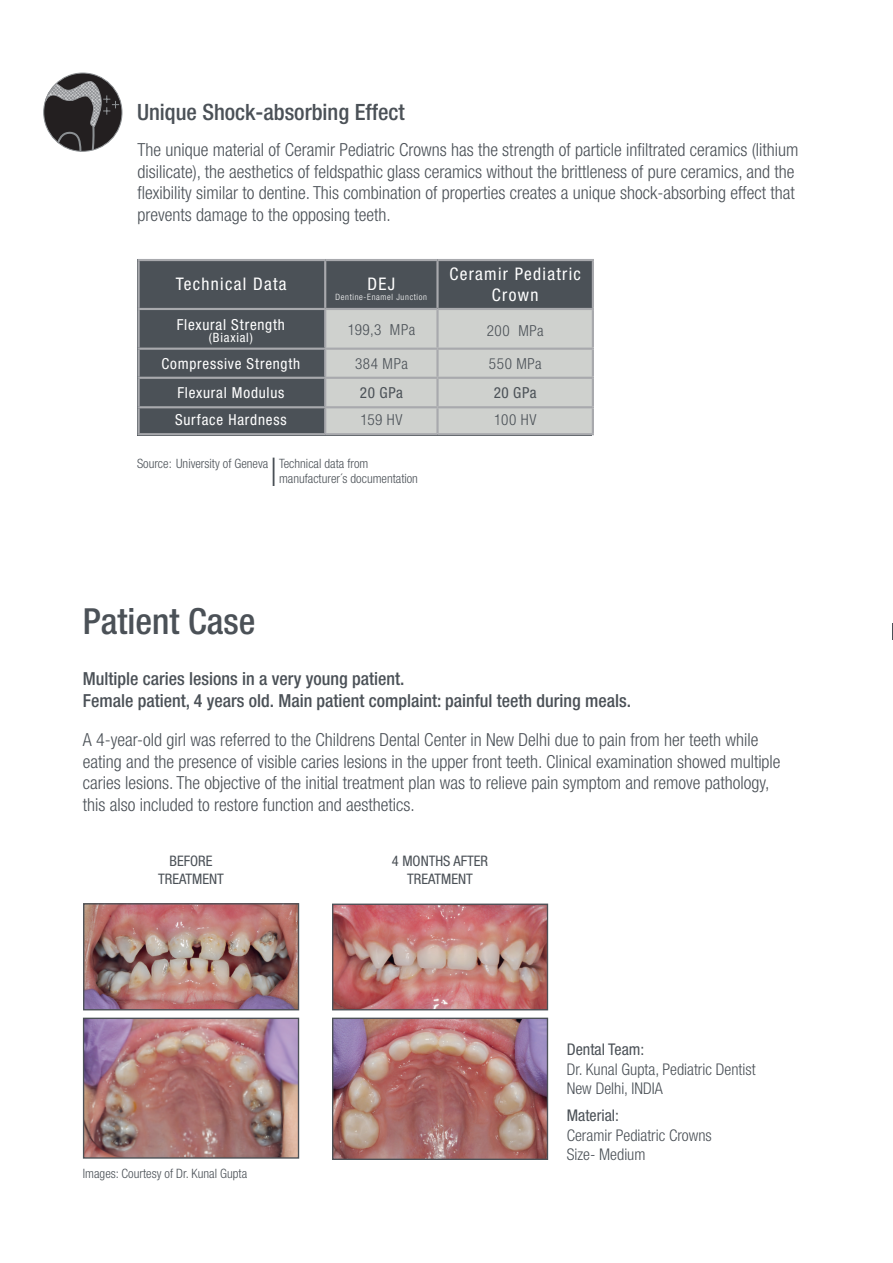
<style>
.page{position:relative;width:893px;height:1263px;background:#fff}
.page>*{position:absolute;margin:0;border:0;box-sizing:border-box;transform-origin:0 0}
.t1{font:500 condensed 36px "Helvetica Neue LT Std";color:#4b5157}
.t2{font:500 condensed 22.5px "Helvetica Neue LT Std";color:#4b5157}
.t3{font:300 condensed 18px/21.6px "Helvetica Neue LT Std";color:#4b5157}
.t4{font:500 condensed 18px "Helvetica Neue LT Std";color:#4b5157}
.t5{font:condensed 17.4px/20.9px "Helvetica Neue LT Std";letter-spacing:.075em;color:#fff;text-align:center}
.t6{font:300 condensed 16.2px/19.4px "Helvetica Neue LT Std";color:#4b5157}
.t7{font:condensed 16.2px "Helvetica Neue LT Std";color:#4b5157}
.Lingsbündig-Text-WHITE{font:condensed 15.15px "Helvetica Neue LT Std";letter-spacing:.05em;color:#fff}
.t8{font:300 condensed 15.15px "Helvetica Neue LT Std";letter-spacing:.04em;color:#4b5157}
.t9{font:condensed 15.15px "Helvetica Neue LT Std";letter-spacing:.035em;color:#4b5157}
.t10{font:condensed 14.55px "Helvetica Neue LT Std";color:#4b5157}
.t11{font:300 condensed 12.9px "Helvetica Neue LT Std";color:#4b5157}
.Lingsbündig-Text-WHITE-2{font:condensed 12.9px "Helvetica Neue LT Std";letter-spacing:.06em;color:#fff}
.t12{font:300 condensed 8.7px "Helvetica Neue LT Std";letter-spacing:.075em;color:#fff}
</style>
<div class="page">
<img style="left:85px;top:1020px;width:212px;height:137px">
<div style="left:83px;top:1018px;width:216px;height:141px;border:1px solid #4b5157"></div>
<img style="left:334px;top:1020px;width:212px;height:138px">
<div style="left:332px;top:1018px;width:216px;height:142px;border:1px solid #4b5157"></div>
<img style="left:334px;top:905px;width:212px;height:103px">
<div style="left:332px;top:903px;width:216px;height:107px;border:1px solid #4b5157"></div>
<img style="left:85px;top:905px;width:212px;height:103px">
<div style="left:83px;top:903px;width:216px;height:107px;border:1px solid #4b5157"></div>
<svg style="left:44px;top:73px;width:78px;height:79px"></svg>
<svg style="left:45px;top:81px;width:74px;height:71px;background:#5b595b"></svg>
<div style="left:140px;top:261px;width:452px;height:172px;background:#4b5157"></div>
<div style="left:326px;top:310px;width:266px;height:123px;background:#cfd1ce"></div>
<hr style="left:138px;top:259px;width:187px;height:2px;background:#a8a9ad">
<hr style="left:138px;top:261px;width:2px;height:47px;background:#a8a9ad">
<hr style="left:325px;top:259px;width:112px;height:2px;background:#a8a9ad">
<hr style="left:324px;top:261px;width:2px;height:47px;background:#a8a9ad">
<hr style="left:437px;top:259px;width:157px;height:2px;background:#a8a9ad">
<hr style="left:436px;top:261px;width:3px;height:47px;background:#a8a9ad">
<hr style="left:592px;top:261px;width:2px;height:47px;background:#a8a9ad">
<hr style="left:138px;top:308px;width:187px;height:2px;background:#a8a9ad">
<hr style="left:138px;top:310px;width:2px;height:38px;background:#a8a9ad">
<hr style="left:325px;top:308px;width:112px;height:2px;background:#a8a9ad">
<hr style="left:324px;top:310px;width:2px;height:38px;background:#a8a9ad">
<hr style="left:437px;top:308px;width:157px;height:2px;background:#a8a9ad">
<hr style="left:436px;top:310px;width:3px;height:38px;background:#a8a9ad">
<hr style="left:592px;top:310px;width:2px;height:38px;background:#a8a9ad">
<hr style="left:138px;top:348px;width:187px;height:2px;background:#a8a9ad">
<hr style="left:138px;top:350px;width:2px;height:27px;background:#a8a9ad">
<hr style="left:325px;top:348px;width:112px;height:2px;background:#a8a9ad">
<hr style="left:324px;top:350px;width:2px;height:27px;background:#a8a9ad">
<hr style="left:437px;top:348px;width:157px;height:2px;background:#a8a9ad">
<hr style="left:436px;top:350px;width:3px;height:27px;background:#a8a9ad">
<hr style="left:592px;top:350px;width:2px;height:27px;background:#a8a9ad">
<hr style="left:138px;top:377px;width:187px;height:2px;background:#a8a9ad">
<hr style="left:138px;top:379px;width:2px;height:27px;background:#a8a9ad">
<hr style="left:325px;top:377px;width:112px;height:2px;background:#a8a9ad">
<hr style="left:324px;top:379px;width:2px;height:27px;background:#a8a9ad">
<hr style="left:437px;top:377px;width:157px;height:2px;background:#a8a9ad">
<hr style="left:436px;top:379px;width:3px;height:27px;background:#a8a9ad">
<hr style="left:592px;top:379px;width:2px;height:27px;background:#a8a9ad">
<hr style="left:138px;top:406px;width:187px;height:2px;background:#a8a9ad">
<hr style="left:138px;top:408px;width:2px;height:25px;background:#a8a9ad">
<hr style="left:325px;top:406px;width:112px;height:2px;background:#a8a9ad">
<hr style="left:324px;top:408px;width:2px;height:25px;background:#a8a9ad">
<hr style="left:437px;top:406px;width:157px;height:2px;background:#a8a9ad">
<hr style="left:436px;top:408px;width:3px;height:25px;background:#a8a9ad">
<hr style="left:592px;top:408px;width:2px;height:25px;background:#a8a9ad">
<hr style="left:138px;top:433px;width:187px;height:2px;background:#a8a9ad">
<hr style="left:325px;top:433px;width:112px;height:2px;background:#a8a9ad">
<hr style="left:437px;top:433px;width:157px;height:2px;background:#a8a9ad">
<svg style="left:273px;top:458px;width:1px;height:28px"></svg>
<p class="t2" style="left:137px;top:99px;width:269px">Unique Shock-absorbing Effect</p>
<p class="t3" style="left:138px;top:139px;width:662px">The unique material of Ceramir Pediatric Crowns has the strength of particle infiltrated ceramics (lithium disilicate), the aesthetics of feldspathic glass ceramics without the brittleness of pure ceramics, and the flexibility similar to dentine. This combination of properties creates a unique shock-absorbing effect that prevents damage to the opposing teeth.</p>
<p class="t5" style="left:176px;top:273px;width:112px">Technical Data</p>
<p class="t5" style="left:367px;top:273px;width:29px">DEJ</p>
<p class="t12" style="left:336px;top:292px;width:93px">Dentine-Enamel Junction</p>
<p class="t8" style="left:348px;top:321px;width:69px">199,3 MPa</p>
<p class="t8" style="left:355px;top:355px;width:54px">384 MPa</p>
<p class="t9" style="left:360px;top:384px;width:44px">20 GPa</p>
<p class="t8" style="left:360px;top:411px;width:44px">159 HV</p>
<p class="Lingsbündig-Text-WHITE" style="left:177px;top:315px;width:110px">Flexural Strength</p>
<p class="Lingsbündig-Text-WHITE-2" style="left:209px;top:330px;width:46px">(Biaxial)</p>
<p class="Lingsbündig-Text-WHITE" style="left:161px;top:354px;width:140px">Compressive Strength</p>
<p class="Lingsbündig-Text-WHITE" style="left:177px;top:384px;width:108px">Flexural Modulus</p>
<p class="Lingsbündig-Text-WHITE" style="left:175px;top:411px;width:113px">Surface Hardness</p>
<p class="t11" style="left:137px;top:456px;width:133px">Source: University of Geneva</p>
<p class="t11" style="left:279px;top:456px;width:91px">Technical data from</p>
<p class="t11" style="left:279px;top:471px;width:140px">manufacturer´s documentation</p>
<p class="t5" style="left:449px;top:264px;width:133px">Ceramir Pediatric<br>Crown</p>
<p class="t8" style="left:487px;top:322px;width:58px">200 MPa</p>
<p class="t8" style="left:489px;top:355px;width:54px">550 MPa</p>
<p class="t9" style="left:494px;top:384px;width:44px">20 GPa</p>
<p class="t8" style="left:494px;top:411px;width:44px">100 HV</p>
<p class="t1" style="left:83px;top:600px;width:174px">Patient Case</p>
<p class="t4" style="left:83px;top:668px;width:323px">Multiple caries lesions in a very young patient.</p>
<p class="t4" style="left:83px;top:689px;width:550px">Female patient, 4 years old. Main patient complaint: painful teeth during meals.</p>
<p class="t3" style="left:83px;top:729px;width:699px">A 4-year-old girl was referred to the Childrens Dental Center in New Delhi due to pain from her teeth while eating and the presence of visible caries lesions in the upper front teeth. Clinical examination showed multiple caries lesions. The objective of the initial treatment plan was to relieve pain symptom and remove pathology, this also included to restore function and aesthetics.</p>
<p class="t10" style="left:170px;top:853px;width:45px">BEFORE</p>
<p class="t10" style="left:158px;top:870px;width:67px">TREATMENT</p>
<p class="t11" style="left:83px;top:1166px;width:166px">Images: Courtesy of Dr. Kunal Gupta</p>
<p class="t10" style="left:392px;top:853px;width:98px">4 MONTHS AFTER</p>
<p class="t10" style="left:407px;top:870px;width:67px">TREATMENT</p>
<p class="t7" style="left:567px;top:1040px;width:79px">Dental Team:</p>
<p class="t6" style="left:567px;top:1059px;width:190px">Dr. Kunal Gupta, Pediatric Dentist</p>
<p class="t6" style="left:567px;top:1078px;width:98px">New Delhi, INDIA</p>
<p class="t7" style="left:567px;top:1106px;width:54px">Material:</p>
<p class="t6" style="left:567px;top:1125px;width:147px">Ceramir Pediatric Crowns<br>Size- Medium</p>
</div>
